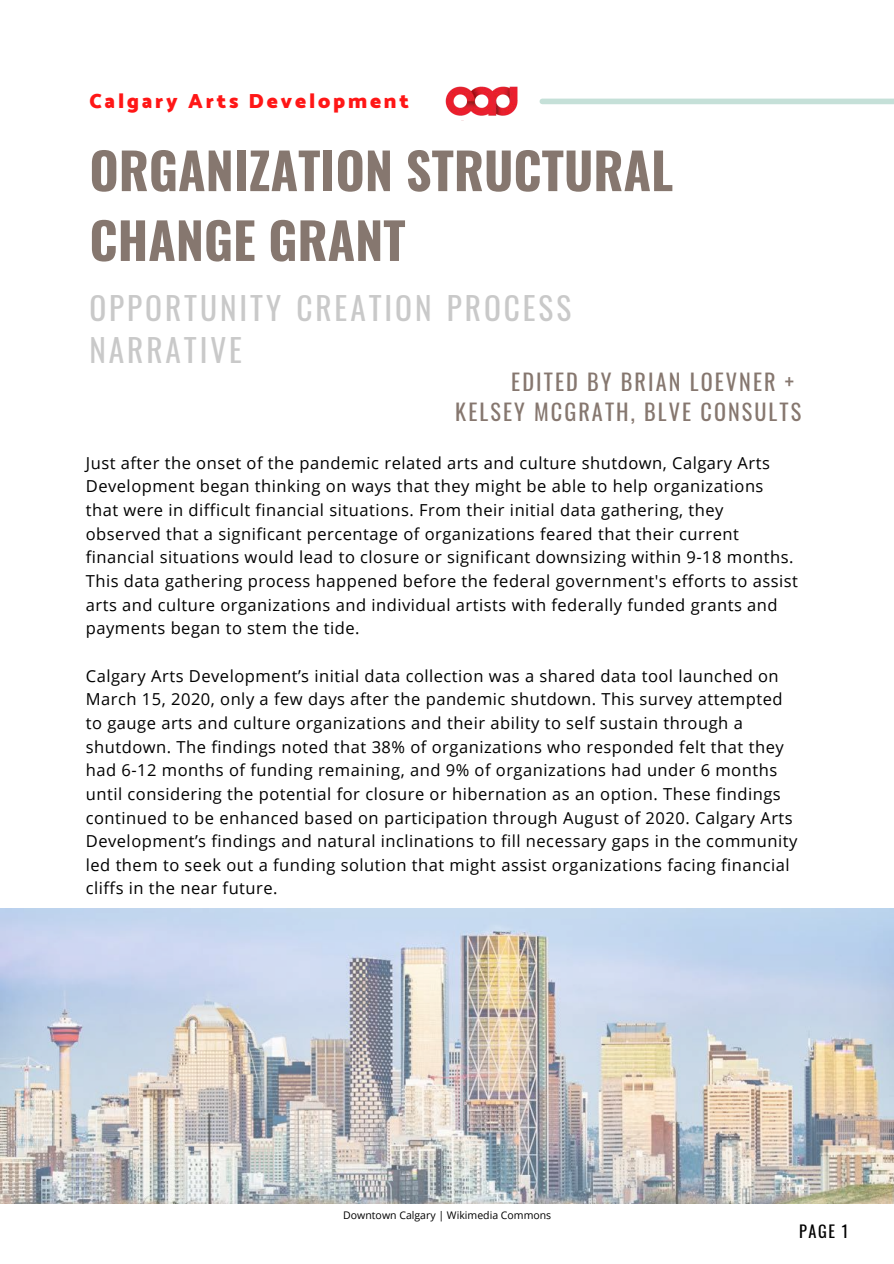
<style>
.page{position:relative;width:894px;height:1264px;background:#fff}
.page>*{position:absolute;margin:0;border:0;box-sizing:border-box;transform-origin:0 0}
.t1{font:700 50.1px/69.8px "Oswald";color:#86776f}
.t2{font:31.35px/42.8px "Oswald";letter-spacing:.095em;color:#c9c9c9}
.t3{font:22.2px "Oswald";letter-spacing:.095em;color:#86776f}
.t4{font:900 20.7px "Catamaran";letter-spacing:.135em;color:#ff1616}
.t5{font:16.5px/23.7px "Open Sans";letter-spacing:.03em;color:#000}
.t6{font:16.35px "Oswald";color:#000}
.t7{font:10.5px "Open Sans";color:#000}
</style>
<div class="page">
<div style="left:542px;top:99px;width:351px;height:5px;background:#c5e0d8"></div>
<img style="left:0;top:908px;width:893px;height:295px">
<img style="left:445px;top:86px;width:73px;height:30px">
<p class="t4" style="left:89px;top:85px;width:321px">Calgary Arts Development</p>
<p class="t1" style="left:89px;top:134px;width:585px">ORGANIZATION STRUCTURAL<br>CHANGE GRANT</p>
<p class="t2" style="left:89px;top:285px;width:483px">OPPORTUNITY CREATION PROCESS<br>NARRATIVE</p>
<p class="t3" style="left:511px;top:364px;width:284px">EDITED BY BRIAN LOEVNER +</p>
<p class="t3" style="left:455px;top:394px;width:347px">KELSEY MCGRATH, BLVE CONSULTS</p>
<p class="t5" style="left:86px;top:450px;width:713px">Just after the onset of the pandemic related arts and culture shutdown, Calgary Arts Development began thinking on ways that they might be able to help organizations that were in difficult financial situations. From their initial data gathering, they observed that a significant percentage of organizations feared that their current financial situations would lead to closure or significant downsizing within 9-18 months.<br>This data gathering process happened before the federal government's efforts to assist arts and culture organizations and individual artists with federally funded grants and payments began to stem the tide.</p>
<p class="t5" style="left:86px;top:663px;width:713px">Calgary Arts Development’s initial data collection was a shared data tool launched on March 15, 2020, only a few days after the pandemic shutdown. This survey attempted to gauge arts and culture organizations and their ability to self sustain through a shutdown. The findings noted that 38% of organizations who responded felt that they had 6-12 months of funding remaining, and 9% of organizations had under 6 months until considering the potential for closure or hibernation as an option. These findings continued to be enhanced based on participation through August of 2020. Calgary Arts Development’s findings and natural inclinations to fill necessary gaps in the community led them to seek out a funding solution that might assist organizations facing financial cliffs in the near future.</p>
<p class="t7" style="left:343px;top:1208px;width:209px">Downtown Calgary | Wikimedia Commons</p>
<p class="t6" style="left:799px;top:1218px;width:50px">PAGE 1</p>
</div>
